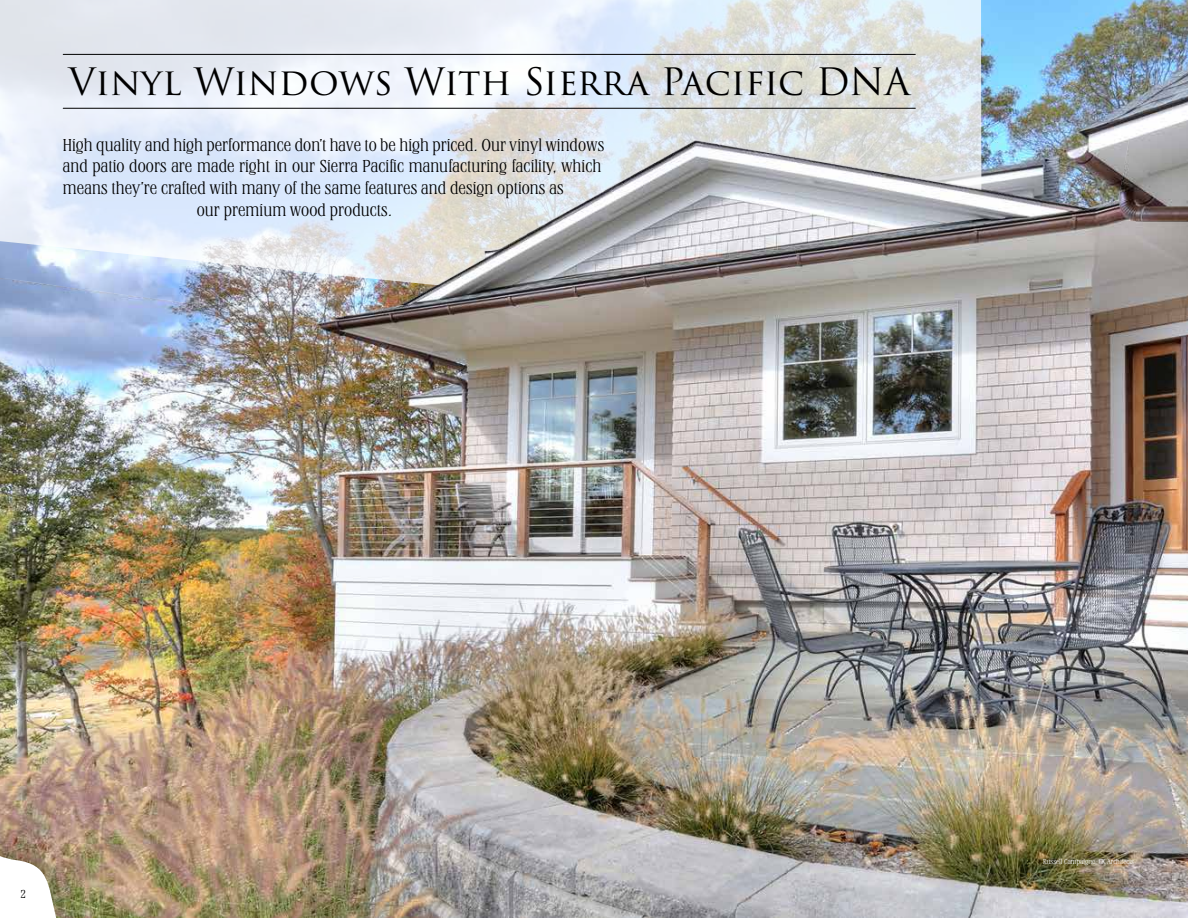
<style>
.page{position:relative;width:1188px;height:918px;background:#fff}
.page>*{position:absolute;margin:0;border:0;box-sizing:border-box;transform-origin:0 0}
.t1{font:36.75px "Trajan Pro 3";letter-spacing:-.005em;color:#000}
.t2{font:300 18px "Stirling RR";color:#000}
.t3{font:300 12px "Stirling RR";color:#000}
.t4{font:300 7.5px "Stirling RR";color:#fff}
</style>
<div class="page">
<img style="left:982px;top:0;width:206px;height:136px">
<svg style="left:0;top:0;width:982px;height:136px"></svg>
<img style="left:0;top:136px;width:1188px;height:782px">
<hr style="left:63px;top:108px;width:852px;height:1px;background:#000">
<hr style="left:63px;top:54px;width:852px;height:1px;background:#000">
<div style="left:0;top:832px;width:114px;height:86px;background:#000;opacity:.12"></div>
<svg style="left:0;top:843px;width:104px;height:75px"></svg>
<h1 class="t1" style="left:68px;top:57px;width:843px">Vinyl Windows With Sierra Pacific DNA</h1>
<p class="t2" style="left:63px;top:135px;width:543px">High quality and high performance don’t have to be high priced. Our vinyl windows</p>
<p class="t2" style="left:63px;top:157px;width:540px">and patio doors are made right in our Sierra Pacific manufacturing facility, which</p>
<p class="t2" style="left:63px;top:178px;width:502px">means they’re crafted with many of the same features and design options as</p>
<p class="t2" style="left:197px;top:200px;width:197px">our premium wood products.</p>
<p class="t3" style="left:20px;top:887px;width:8px">2</p>
<p class="t4" style="left:1043px;top:857px;width:92px">Russell Campaigne, CK Architects</p>
</div>
